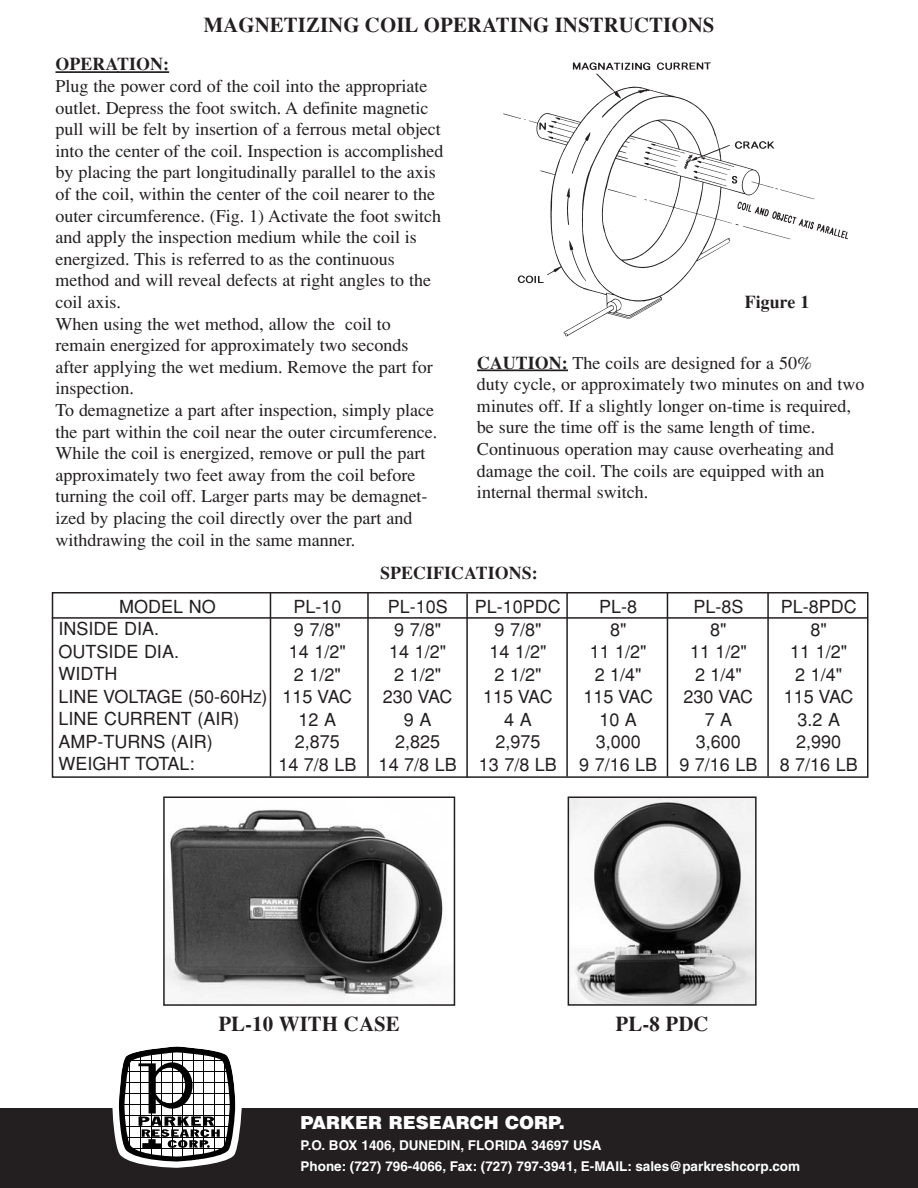
<style>
.page{position:relative;width:918px;height:1188px;background:#fff}
.page>*{position:absolute;margin:0;border:0;box-sizing:border-box;transform-origin:0 0}
.t1{font:700 21px "Times";color:#231f20}
.t2{font:18px/21.6px "Times";color:#231f20}
.t3{font:18px/22.5px "Helvetica";color:#231f20;text-align:center}
.t4{font:700 18px "Times";color:#231f20}
.t5{font:900 18px "Helvetica";color:#fff}
.t6{font:700 13.5px/21px "Helvetica";color:#fff}
.s1{font-weight:700}
.s2{font-size:13.5px}
</style>
<div class="page">
<div style="left:52px;top:592px;width:816px;height:186px;border:2px solid #231f20"></div>
<hr style="left:367px;top:592px;width:2px;height:185px;background:#231f20">
<hr style="left:270px;top:592px;width:1px;height:185px;background:#231f20">
<hr style="left:466px;top:594px;width:2px;height:184px;background:#231f20">
<hr style="left:566px;top:592px;width:2px;height:185px;background:#231f20">
<hr style="left:667px;top:592px;width:1px;height:185px;background:#231f20">
<hr style="left:767px;top:592px;width:2px;height:185px;background:#231f20">
<hr style="left:52px;top:617px;width:815px;height:2px;background:#231f20">
<div style="left:0;top:1108px;width:918px;height:80px;background:#231f20"></div>
<svg style="left:112px;top:1046px;width:130px;height:122px"></svg>
<hr style="left:55px;top:71px;width:63px;height:2px;background:#231f20">
<hr style="left:117px;top:71px;width:52px;height:2px;background:#231f20">
<hr style="left:477px;top:369px;width:91px;height:2px;background:#231f20">
<img style="left:503px;top:62px;width:345px;height:275px">
<div style="left:743px;top:294px;width:83px;height:22px;background:#fff"></div>
<img style="left:166px;top:809px;width:277px;height:194px">
<div style="left:163px;top:796px;width:292px;height:210px;border:2px solid #231f20"></div>
<img style="left:571px;top:799px;width:183px;height:204px">
<div style="left:568px;top:796px;width:189px;height:210px;border:2px solid #231f20"></div>
<p class="t1" style="left:203px;top:19px;width:513px">MAGNETIZING COIL OPERATING INSTRUCTIONS</p>
<p class="t4" style="left:55px;top:58px;width:115px">OPERATION:</p>
<p class="t2" style="left:55px;top:77px;width:389px">Plug the power cord of the coil into the appropriate outlet. Depress the foot switch. A definite magnetic pull will be felt by insertion of a ferrous metal object into the center of the coil. Inspection is accomplished by placing the part longitudinally parallel to the axis of the coil, within the center of the coil nearer to the outer circumference. (Fig. 1) Activate the foot switch and apply the inspection medium while the coil is energized. This is referred to as the continuous method and will reveal defects at right angles to the coil axis.<br>When using the wet method, allow the coil to remain energized for approximately two seconds after applying the wet medium. Remove the part for inspection.<br>To demagnetize a part after inspection, simply place the part within the coil near the outer circumference.<br>While the coil is energized, remove or pull the part approximately two feet away from the coil before turning the coil off. Larger parts may be demagnet&shy;ized by placing the coil directly over the part and withdrawing the coil in the same manner.</p>
<p class="t4" style="left:745px;top:296px;width:66px">Figure 1</p>
<p class="t2" style="left:477px;top:353px;width:389px"><span class="s1">CAUTION:</span> The coils are designed for a 50%<br>duty cycle, or approximately two minutes on and two minutes off. If a slightly longer on-time is required, be sure the time off is the same length of time.<br>Continuous operation may cause overheating and damage the coil. The coils are equipped with an internal thermal switch.</p>
<p class="t3" style="left:119px;top:597px;width:98px">MODEL NO</p>
<p class="t3" style="left:58px;top:620px;width:210px;text-align:left">INSIDE DIA.<br>OUTSIDE DIA.<br>WIDTH<br>LINE VOLTAGE (50-60H<span class="s2">Z</span>)<br>LINE CURRENT (AIR)<br>AMP-TURNS (AIR)<br>WEIGHT TOTAL:</p>
<p class="t4" style="left:380px;top:567px;width:159px">SPECIFICATIONS:</p>
<p class="t3" style="left:278px;top:598px;width:80px">PL-10<br>9 7/8"<br>14 1/2"<br>2 1/2"<br>115 VAC<br>12 A<br>2,875<br>14 7/8 LB</p>
<p class="t3" style="left:379px;top:598px;width:80px">PL-10S<br>9 7/8"<br>14 1/2"<br>2 1/2"<br>230 VAC<br>9 A<br>2,825<br>14 7/8 LB</p>
<p class="t3" style="left:475px;top:598px;width:88px">PL-10PDC<br>9 7/8"<br>14 1/2"<br>2 1/2"<br>115 VAC<br>4 A<br>2,975<br>13 7/8 LB</p>
<p class="t3" style="left:579px;top:598px;width:80px">PL-8<br>8"<br>11 1/2"<br>2 1/4"<br>115 VAC<br>10 A<br>3,000<br>9 7/16 LB</p>
<p class="t3" style="left:679px;top:598px;width:80px">PL-8S<br>8"<br>11 1/2"<br>2 1/4"<br>230 VAC<br>7 A<br>3,600<br>9 7/16 LB</p>
<p class="t3" style="left:780px;top:598px;width:80px">PL-8PDC<br>8"<br>11 1/2"<br>2 1/4"<br>115 VAC<br>3.2 A<br>2,990<br>8 7/16 LB</p>
<p class="t1" style="left:218px;top:1018px;width:183px">PL-10 WITH CASE</p>
<p class="t1" style="left:616px;top:1018px;width:95px">PL-8 PDC</p>
<p class="t5" style="left:301px;top:1116px;width:266px">PARKER RESEARCH CORP.</p>
<p class="t6" style="left:301px;top:1136px;width:501px">P.O. BOX 1406, DUNEDIN, FLORIDA 34697 USA<br>Phone: (727) 796-4066, Fax: (727) 797-3941, E-MAIL: sales@parkreshcorp.com</p>
</div>
